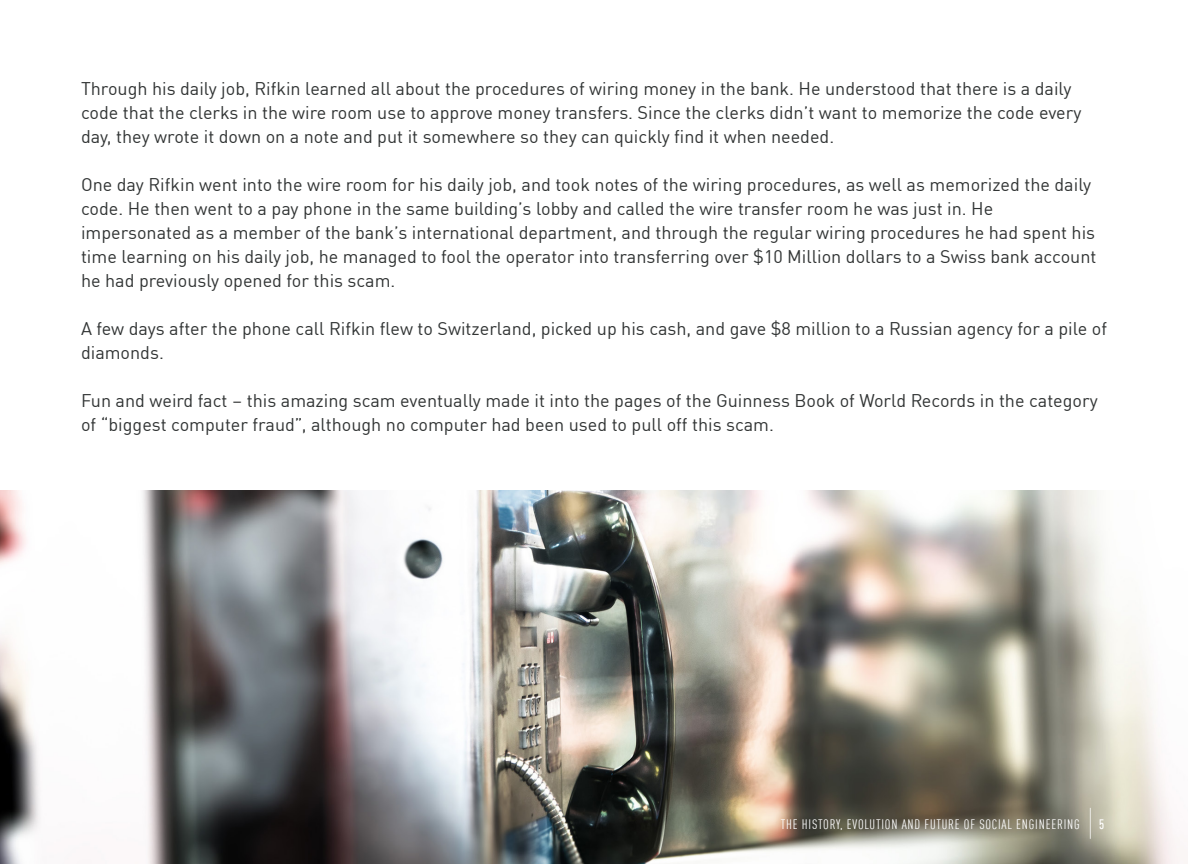
<style>
.page{position:relative;width:1188px;height:864px;background:#fff}
.page>*{position:absolute;margin:0;border:0;box-sizing:border-box;transform-origin:0 0}
.t1{font:100 condensed 36px "DIN Pro";color:#fff}
.Body_Copy{font:18px/24px "DIN Pro";color:#313434}
.t2{font:condensed 13.5px "DIN Pro";letter-spacing:.06em;color:#fff}
.t3{font:500 condensed 13.5px "DIN Pro";color:#fff}
</style>
<div class="page">
<img style="left:0;top:490px;width:1179px;height:374px">
<p class="Body_Copy" style="left:81px;top:75px;width:1002px">Through his daily job, Rifkin learned all about the procedures of wiring money in the bank. He understood that there is a daily code that the clerks in the wire room use to approve money transfers. Since the clerks didn’t want to memorize the code every day, they wrote it down on a note and put it somewhere so they can quickly find it when needed.</p>
<p class="Body_Copy" style="left:81px;top:171px;width:1017px">One day Rifkin went into the wire room for his daily job, and took notes of the wiring procedures, as well as memorized the daily code. He then went to a pay phone in the same building’s lobby and called the wire transfer room he was just in. He impersonated as a member of the bank’s international department, and through the regular wiring procedures he had spent his time learning on his daily job, he managed to fool the operator into transferring over $10 Million dollars to a Swiss bank account he had previously opened for this scam.</p>
<p class="Body_Copy" style="left:81px;top:315px;width:1028px">A few days after the phone call Rifkin flew to Switzerland, picked up his cash, and gave $8 million to a Russian agency for a pile of diamonds.</p>
<p class="Body_Copy" style="left:81px;top:387px;width:1018px">Fun and weird fact – this amazing scam eventually made it into the pages of the Guinness Book of World Records in the category of “biggest computer fraud”, although no computer had been used to pull off this scam.</p>
<h1 class="t1" style="left:1087px;top:800px;width:9px">|</h1>
<p class="t2" style="left:781px;top:815px;width:300px">THE HISTORY, EVOLUTION AND FUTURE OF SOCIAL ENGINEERING</p>
<p class="t3" style="left:1099px;top:815px;width:7px">5</p>
</div>
